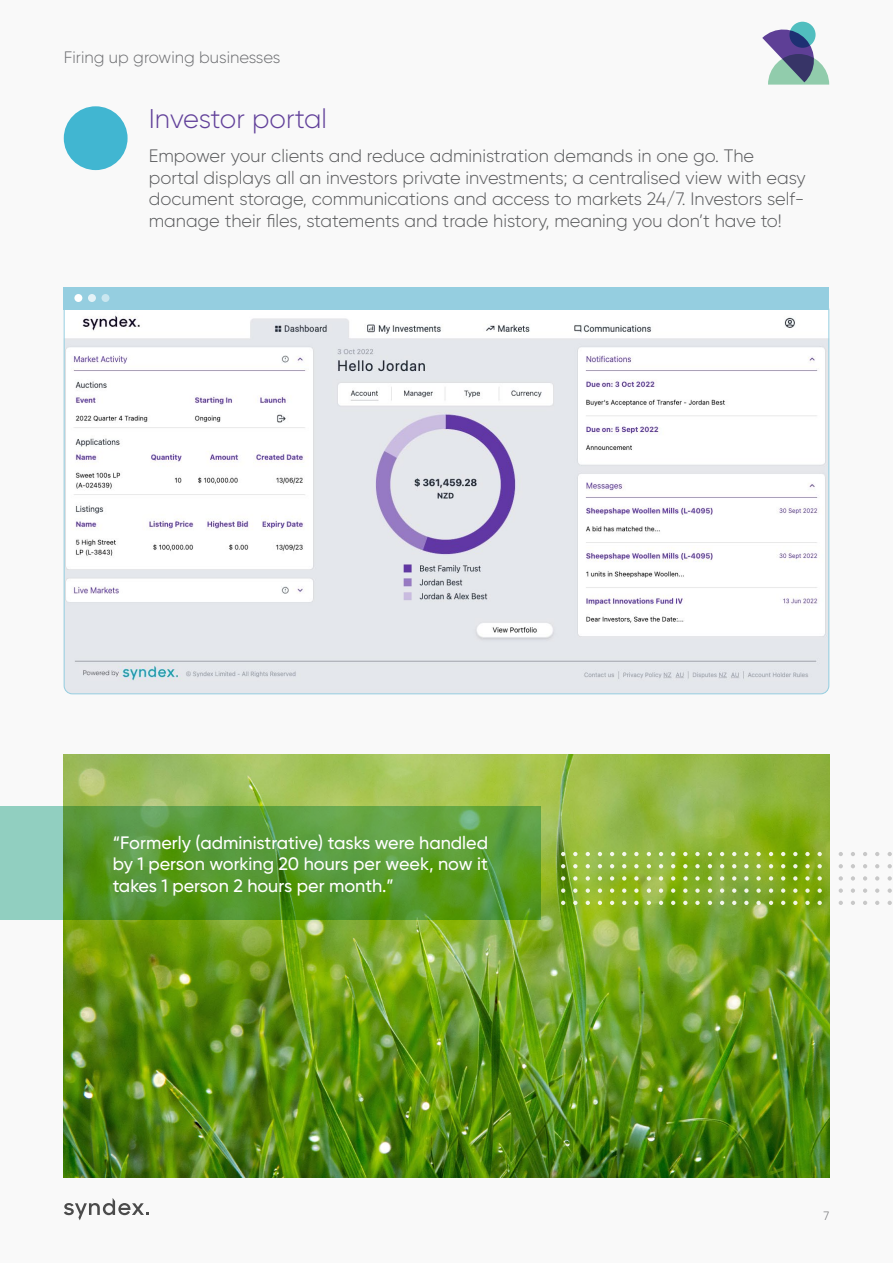
<style>
.page{position:relative;width:893px;height:1263px;background:#f9f9f9}
.page>*{position:absolute;margin:0;border:0;box-sizing:border-box;transform-origin:0 0}
.t1{font:300 27px "Gilroy";letter-spacing:-.005em;color:#62419a}
.t2{font:300 18px/21.6px "Gilroy";color:#58595b}
.t3{font:500 18px/21.6px "Gilroy";color:#fff;text-align:justify}
.t4{font:300 16.5px "Gilroy";color:#6d6e71}
.t5{font:300 12px "Gilroy";color:#6d6e71}
</style>
<div class="page">
<svg style="left:63px;top:308px;width:767px;height:387px"></svg>
<div style="left:64px;top:287px;width:765px;height:22px;background:#95cee0"></div>
<div style="left:74px;top:294px;width:8px;height:8px;background:#fff;border-radius:50%"></div>
<div style="left:88px;top:294px;width:8px;height:8px;background:#e4f2f7;border-radius:50%"></div>
<div style="left:102px;top:294px;width:7px;height:8px;background:#c9e6ef;border-radius:50%"></div>
<svg style="left:64px;top:1198px;width:85px;height:22px"></svg>
<div style="left:789px;top:22px;width:27px;height:26px;background:#53c3c4;border-radius:50%"></div>
<svg style="left:762px;top:30px;width:67px;height:55px"></svg>
<img style="left:64px;top:754px;width:765px;height:424px">
<svg style="left:839px;top:852px;width:4px;height:4px"></svg>
<svg style="left:851px;top:852px;width:4px;height:4px"></svg>
<svg style="left:863px;top:852px;width:4px;height:4px"></svg>
<svg style="left:875px;top:852px;width:4px;height:4px"></svg>
<svg style="left:839px;top:864px;width:4px;height:4px"></svg>
<svg style="left:851px;top:864px;width:4px;height:4px"></svg>
<svg style="left:863px;top:864px;width:4px;height:4px"></svg>
<svg style="left:875px;top:864px;width:4px;height:4px"></svg>
<svg style="left:839px;top:876px;width:4px;height:4px"></svg>
<svg style="left:851px;top:876px;width:4px;height:4px"></svg>
<svg style="left:863px;top:876px;width:4px;height:4px"></svg>
<svg style="left:875px;top:876px;width:4px;height:4px"></svg>
<svg style="left:839px;top:888px;width:4px;height:5px"></svg>
<svg style="left:851px;top:888px;width:4px;height:5px"></svg>
<svg style="left:863px;top:888px;width:4px;height:5px"></svg>
<svg style="left:875px;top:888px;width:4px;height:5px"></svg>
<svg style="left:839px;top:901px;width:4px;height:4px"></svg>
<svg style="left:851px;top:901px;width:4px;height:4px"></svg>
<svg style="left:863px;top:901px;width:4px;height:4px"></svg>
<svg style="left:875px;top:901px;width:4px;height:4px"></svg>
<svg style="left:887px;top:852px;width:5px;height:4px"></svg>
<svg style="left:887px;top:864px;width:5px;height:4px"></svg>
<svg style="left:887px;top:876px;width:5px;height:4px"></svg>
<svg style="left:887px;top:888px;width:5px;height:5px"></svg>
<svg style="left:887px;top:901px;width:5px;height:4px"></svg>
<svg style="left:561px;top:852px;width:4px;height:4px"></svg>
<svg style="left:573px;top:852px;width:4px;height:4px"></svg>
<svg style="left:561px;top:864px;width:4px;height:4px"></svg>
<svg style="left:573px;top:864px;width:4px;height:4px"></svg>
<svg style="left:561px;top:876px;width:4px;height:4px"></svg>
<svg style="left:573px;top:876px;width:4px;height:4px"></svg>
<svg style="left:561px;top:888px;width:4px;height:5px"></svg>
<svg style="left:573px;top:888px;width:4px;height:5px"></svg>
<svg style="left:561px;top:901px;width:4px;height:4px"></svg>
<svg style="left:573px;top:901px;width:4px;height:4px"></svg>
<svg style="left:586px;top:852px;width:4px;height:4px"></svg>
<svg style="left:598px;top:852px;width:4px;height:4px"></svg>
<svg style="left:610px;top:852px;width:4px;height:4px"></svg>
<svg style="left:622px;top:852px;width:4px;height:4px"></svg>
<svg style="left:634px;top:852px;width:5px;height:4px"></svg>
<svg style="left:586px;top:864px;width:4px;height:4px"></svg>
<svg style="left:598px;top:864px;width:4px;height:4px"></svg>
<svg style="left:610px;top:864px;width:4px;height:4px"></svg>
<svg style="left:622px;top:864px;width:4px;height:4px"></svg>
<svg style="left:634px;top:864px;width:5px;height:4px"></svg>
<svg style="left:586px;top:876px;width:4px;height:4px"></svg>
<svg style="left:598px;top:876px;width:4px;height:4px"></svg>
<svg style="left:610px;top:876px;width:4px;height:4px"></svg>
<svg style="left:622px;top:876px;width:4px;height:4px"></svg>
<svg style="left:634px;top:876px;width:5px;height:4px"></svg>
<svg style="left:586px;top:888px;width:4px;height:5px"></svg>
<svg style="left:598px;top:888px;width:4px;height:5px"></svg>
<svg style="left:610px;top:888px;width:4px;height:5px"></svg>
<svg style="left:622px;top:888px;width:4px;height:5px"></svg>
<svg style="left:634px;top:888px;width:5px;height:5px"></svg>
<svg style="left:586px;top:901px;width:4px;height:4px"></svg>
<svg style="left:598px;top:901px;width:4px;height:4px"></svg>
<svg style="left:610px;top:901px;width:4px;height:4px"></svg>
<svg style="left:622px;top:901px;width:4px;height:4px"></svg>
<svg style="left:634px;top:901px;width:5px;height:4px"></svg>
<svg style="left:647px;top:852px;width:4px;height:4px"></svg>
<svg style="left:659px;top:852px;width:4px;height:4px"></svg>
<svg style="left:671px;top:852px;width:4px;height:4px"></svg>
<svg style="left:683px;top:852px;width:4px;height:4px"></svg>
<svg style="left:695px;top:852px;width:5px;height:4px"></svg>
<svg style="left:647px;top:864px;width:4px;height:4px"></svg>
<svg style="left:659px;top:864px;width:4px;height:4px"></svg>
<svg style="left:671px;top:864px;width:4px;height:4px"></svg>
<svg style="left:683px;top:864px;width:4px;height:4px"></svg>
<svg style="left:695px;top:864px;width:5px;height:4px"></svg>
<svg style="left:647px;top:876px;width:4px;height:4px"></svg>
<svg style="left:659px;top:876px;width:4px;height:4px"></svg>
<svg style="left:671px;top:876px;width:4px;height:4px"></svg>
<svg style="left:683px;top:876px;width:4px;height:4px"></svg>
<svg style="left:695px;top:876px;width:5px;height:4px"></svg>
<svg style="left:647px;top:888px;width:4px;height:5px"></svg>
<svg style="left:659px;top:888px;width:4px;height:5px"></svg>
<svg style="left:671px;top:888px;width:4px;height:5px"></svg>
<svg style="left:683px;top:888px;width:4px;height:5px"></svg>
<svg style="left:695px;top:888px;width:5px;height:5px"></svg>
<svg style="left:647px;top:901px;width:4px;height:4px"></svg>
<svg style="left:659px;top:901px;width:4px;height:4px"></svg>
<svg style="left:671px;top:901px;width:4px;height:4px"></svg>
<svg style="left:683px;top:901px;width:4px;height:4px"></svg>
<svg style="left:695px;top:901px;width:5px;height:4px"></svg>
<svg style="left:708px;top:852px;width:4px;height:4px"></svg>
<svg style="left:720px;top:852px;width:4px;height:4px"></svg>
<svg style="left:732px;top:852px;width:4px;height:4px"></svg>
<svg style="left:744px;top:852px;width:5px;height:4px"></svg>
<svg style="left:756px;top:852px;width:5px;height:4px"></svg>
<svg style="left:708px;top:864px;width:4px;height:4px"></svg>
<svg style="left:720px;top:864px;width:4px;height:4px"></svg>
<svg style="left:732px;top:864px;width:4px;height:4px"></svg>
<svg style="left:744px;top:864px;width:5px;height:4px"></svg>
<svg style="left:756px;top:864px;width:5px;height:4px"></svg>
<svg style="left:708px;top:876px;width:4px;height:4px"></svg>
<svg style="left:720px;top:876px;width:4px;height:4px"></svg>
<svg style="left:732px;top:876px;width:4px;height:4px"></svg>
<svg style="left:744px;top:876px;width:5px;height:4px"></svg>
<svg style="left:756px;top:876px;width:5px;height:4px"></svg>
<svg style="left:708px;top:888px;width:4px;height:5px"></svg>
<svg style="left:720px;top:888px;width:4px;height:5px"></svg>
<svg style="left:732px;top:888px;width:4px;height:5px"></svg>
<svg style="left:744px;top:888px;width:5px;height:5px"></svg>
<svg style="left:756px;top:888px;width:5px;height:5px"></svg>
<svg style="left:708px;top:901px;width:4px;height:4px"></svg>
<svg style="left:720px;top:901px;width:4px;height:4px"></svg>
<svg style="left:732px;top:901px;width:4px;height:4px"></svg>
<svg style="left:744px;top:901px;width:5px;height:4px"></svg>
<svg style="left:756px;top:901px;width:5px;height:4px"></svg>
<svg style="left:769px;top:852px;width:4px;height:4px"></svg>
<svg style="left:781px;top:852px;width:4px;height:4px"></svg>
<svg style="left:793px;top:852px;width:4px;height:4px"></svg>
<svg style="left:805px;top:852px;width:5px;height:4px"></svg>
<svg style="left:817px;top:852px;width:5px;height:4px"></svg>
<svg style="left:769px;top:864px;width:4px;height:4px"></svg>
<svg style="left:781px;top:864px;width:4px;height:4px"></svg>
<svg style="left:793px;top:864px;width:4px;height:4px"></svg>
<svg style="left:805px;top:864px;width:5px;height:4px"></svg>
<svg style="left:817px;top:864px;width:5px;height:4px"></svg>
<svg style="left:769px;top:876px;width:4px;height:4px"></svg>
<svg style="left:781px;top:876px;width:4px;height:4px"></svg>
<svg style="left:793px;top:876px;width:4px;height:4px"></svg>
<svg style="left:805px;top:876px;width:5px;height:4px"></svg>
<svg style="left:817px;top:876px;width:5px;height:4px"></svg>
<svg style="left:769px;top:888px;width:4px;height:5px"></svg>
<svg style="left:781px;top:888px;width:4px;height:5px"></svg>
<svg style="left:793px;top:888px;width:4px;height:5px"></svg>
<svg style="left:805px;top:888px;width:5px;height:5px"></svg>
<svg style="left:817px;top:888px;width:5px;height:5px"></svg>
<svg style="left:769px;top:901px;width:4px;height:4px"></svg>
<svg style="left:781px;top:901px;width:4px;height:4px"></svg>
<svg style="left:793px;top:901px;width:4px;height:4px"></svg>
<svg style="left:805px;top:901px;width:5px;height:4px"></svg>
<svg style="left:817px;top:901px;width:5px;height:4px"></svg>
<svg style="left:0;top:806px;width:540px;height:114px;background:#5fa145"></svg>
<div style="left:64px;top:106px;width:64px;height:64px;background:#41b6d1;border-radius:50%"></div>
<p class="t4" style="left:64px;top:47px;width:218px">Firing up growing businesses</p>
<h1 class="t1" style="left:149px;top:102px;width:180px">Investor portal</h1>
<p class="t2" style="left:149px;top:145px;width:658px">Empower your clients and reduce administration demands in one go. The portal displays all an investors private investments; a centralised view with easy document storage, communications and access to markets 24/7. Investors self&shy;manage their files, statements and trade history, meaning you don’t have to!</p>
<p class="t3" style="left:113px;top:831px;width:377px">“Formerly (administrative) tasks were handled by 1 person working 20 hours per week, now it takes 1 person 2 hours per month.”</p>
<p class="t5" style="left:823px;top:1209px;width:7px">7</p>
</div>
